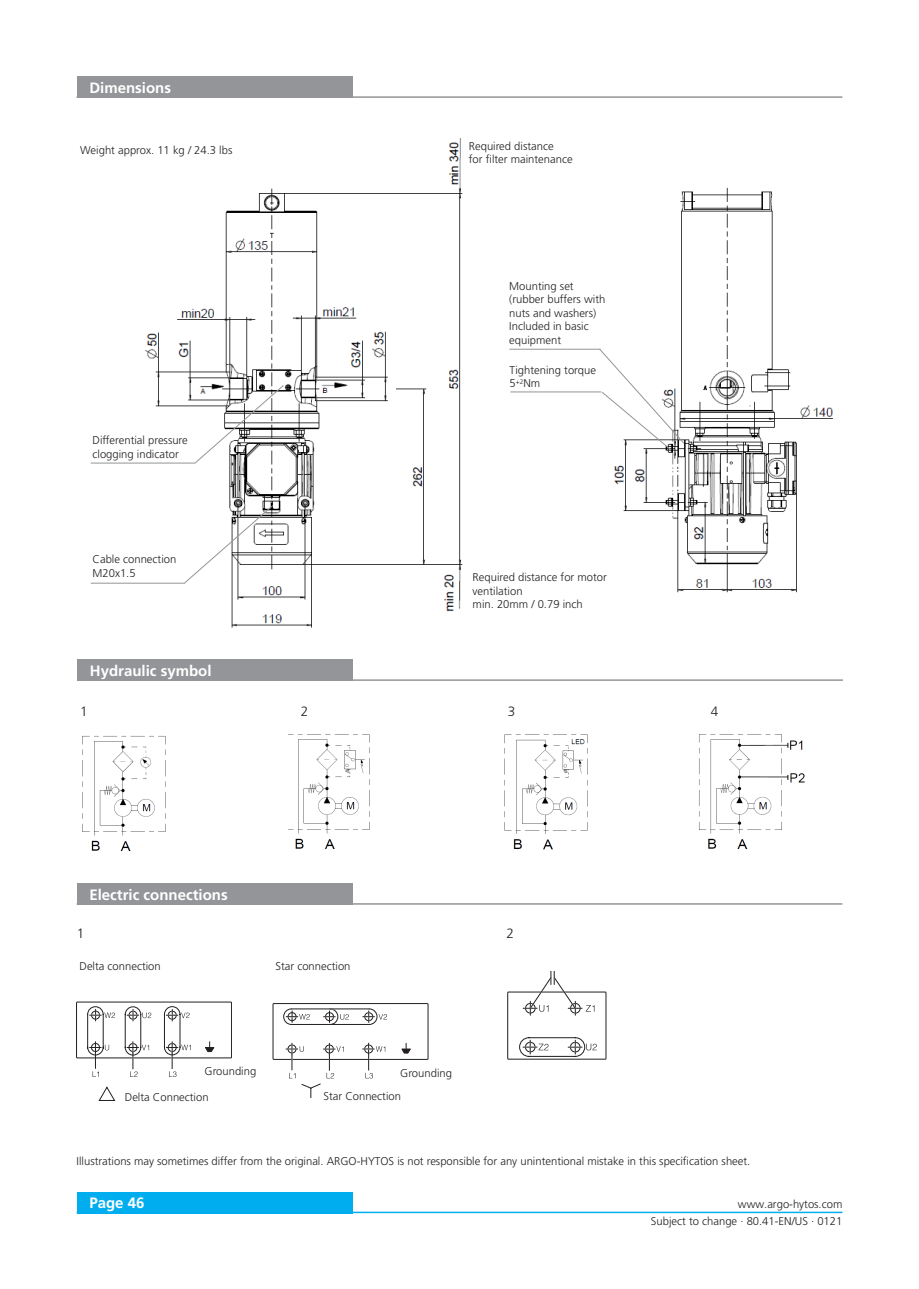
<style>
.page{position:relative;width:919px;height:1289px;background:#fff}
.page>*{position:absolute;margin:0;border:0;box-sizing:border-box;transform-origin:0 0}
._04_Headline_white{font:700 15px "Frutiger LT Pro";color:#fff}
._08_Legend{font:300 13.5px "Frutiger LT Pro";color:#231f20}
._06_Copytext{font:300 13.5px "Frutiger LT Pro";color:#231f20}
._08_Legend-2{font:300 11.25px/13.5px "Frutiger LT Pro";color:#231f20}
</style>
<div class="page">
<div style="left:77px;top:1191px;width:275px;height:22px;background:#00aeef"></div>
<hr style="left:77px;top:1211px;width:765px;height:2px;background:#00aeef">
<div style="left:77px;top:77px;width:275px;height:21px;background:#939598"></div>
<hr style="left:77px;top:96px;width:765px;height:2px;background:#939598">
<div style="left:77px;top:659px;width:276px;height:22px;background:#939598"></div>
<hr style="left:77px;top:679px;width:765px;height:2px;background:#939598">
<img style="left:90px;top:138px;width:743px;height:490px">
<div style="left:534px;top:428px;width:33px;height:12px;background:#fff"></div>
<hr style="left:509px;top:349px;width:91px;height:1px;background:#939598">
<svg style="left:194px;top:384px;width:90px;height:80px"></svg>
<hr style="left:91px;top:462px;width:105px;height:1px;background:#939598">
<svg style="left:184px;top:504px;width:90px;height:80px"></svg>
<hr style="left:91px;top:583px;width:94px;height:1px;background:#939598">
<hr style="left:510px;top:391px;width:91px;height:1px;background:#939598">
<svg style="left:598px;top:348px;width:86px;height:102px"></svg>
<img style="left:82px;top:735px;width:84px;height:116px">
<img style="left:289px;top:734px;width:81px;height:115px">
<img style="left:504px;top:734px;width:84px;height:115px">
<img style="left:699px;top:734px;width:106px;height:115px">
<div style="left:77px;top:883px;width:275px;height:21px;background:#939598"></div>
<hr style="left:77px;top:903px;width:765px;height:1px;background:#939598">
<div style="left:76px;top:1001px;width:156px;height:57px;border:1px solid #231f20"></div>
<svg style="left:205px;top:1041px;width:10px;height:11px"></svg>
<svg style="left:99px;top:1086px;width:16px;height:14px"></svg>
<svg style="left:125px;top:1006px;width:66px;height:70px"></svg>
<svg style="left:87px;top:1006px;width:28px;height:70px"></svg>
<div style="left:507px;top:991px;width:99px;height:68px;border:1px solid #231f20"></div>
<svg style="left:519px;top:1037px;width:77px;height:19px"></svg>
<svg style="left:523px;top:971px;width:71px;height:44px"></svg>
<div style="left:273px;top:1003px;width:155px;height:56px;border:1px solid #231f20"></div>
<hr style="left:291px;top:1008px;width:39px;height:1px;background:#231f20">
<hr style="left:291px;top:1024px;width:39px;height:1px;background:#231f20">
<hr style="left:331px;top:1008px;width:38px;height:1px;background:#231f20">
<hr style="left:331px;top:1024px;width:38px;height:1px;background:#231f20">
<svg style="left:401px;top:1043px;width:10px;height:10px"></svg>
<svg style="left:283px;top:1008px;width:27px;height:16px"></svg>
<svg style="left:323px;top:1008px;width:26px;height:16px"></svg>
<svg style="left:363px;top:1008px;width:24px;height:16px"></svg>
<svg style="left:286px;top:1043px;width:57px;height:54px"></svg>
<svg style="left:362px;top:1043px;width:23px;height:35px"></svg>
<p class="_04_Headline_white" style="left:89px;top:79px;width:83px">Dimensions</p>
<p class="_08_Legend-2" style="left:80px;top:143px;width:154px">Weight approx. 11 kg / 24.3 lbs</p>
<p class="_08_Legend-2" style="left:92px;top:433px;width:97px">Differential pressure</p>
<p class="_08_Legend-2" style="left:92px;top:447px;width:88px">clogging indicator</p>
<p class="_08_Legend-2" style="left:92px;top:552px;width:85px">Cable connection<br>M20x1.5</p>
<p class="_04_Headline_white" style="left:90px;top:661px;width:123px">Hydraulic symbol</p>
<p class="_08_Legend" style="left:80px;top:703px;width:9px">1</p>
<p class="_04_Headline_white" style="left:89px;top:885px;width:140px">Electric connections</p>
<p class="_08_Legend-2" style="left:469px;top:139px;width:86px">Required distance</p>
<p class="_08_Legend-2" style="left:469px;top:153px;width:105px">for filter maintenance</p>
<p class="_08_Legend-2" style="left:509px;top:279px;width:98px">Mounting set (rubber buffers with nuts and washers)</p>
<p class="_08_Legend-2" style="left:509px;top:320px;width:81px">Included in basic equipment</p>
<p class="_08_Legend-2" style="left:509px;top:363px;width:88px">Tightening torque<br>5<sup>+2</sup>Nm</p>
<p class="_08_Legend-2" style="left:472px;top:571px;width:136px">Required distance for motor</p>
<p class="_08_Legend-2" style="left:472px;top:584px;width:51px">ventilation</p>
<p class="_08_Legend-2" style="left:472px;top:598px;width:112px">min. 20mm / 0.79 inch</p>
<p class="_08_Legend" style="left:301px;top:703px;width:9px">2</p>
<p class="_08_Legend" style="left:508px;top:703px;width:9px">3</p>
<p class="_08_Legend" style="left:710px;top:703px;width:9px">4</p>
<p class="_06_Copytext" style="left:77px;top:925px;width:9px">1</p>
<p class="_06_Copytext" style="left:506px;top:925px;width:9px">2</p>
<p class="_08_Legend-2" style="left:79px;top:959px;width:83px">Delta connection</p>
<p class="_08_Legend-2" style="left:275px;top:959px;width:77px">Star connection</p>
<p class="_08_Legend-2" style="left:204px;top:1064px;width:53px">Grounding</p>
<p class="_08_Legend-2" style="left:125px;top:1089px;width:85px">Delta Connection</p>
<p class="_08_Legend-2" style="left:400px;top:1066px;width:53px">Grounding</p>
<p class="_08_Legend-2" style="left:323px;top:1089px;width:79px">Star Connection</p>
<p class="_08_Legend-2" style="left:77px;top:1154px;width:675px">Illustrations may sometimes differ from the original. ARGO-HYTOS is not responsible for any unintentional mistake in this specification sheet.</p>
<h1 class="_04_Headline_white" style="left:89px;top:1194px;width:57px">Page 46</h1>
<p class="_08_Legend-2" style="left:738px;top:1196px;width:106px">www.argo-hytos.com</p>
<p class="_08_Legend-2" style="left:651px;top:1214px;width:193px">Subject to change · 80.41-EN/US · 0121</p>
</div>
